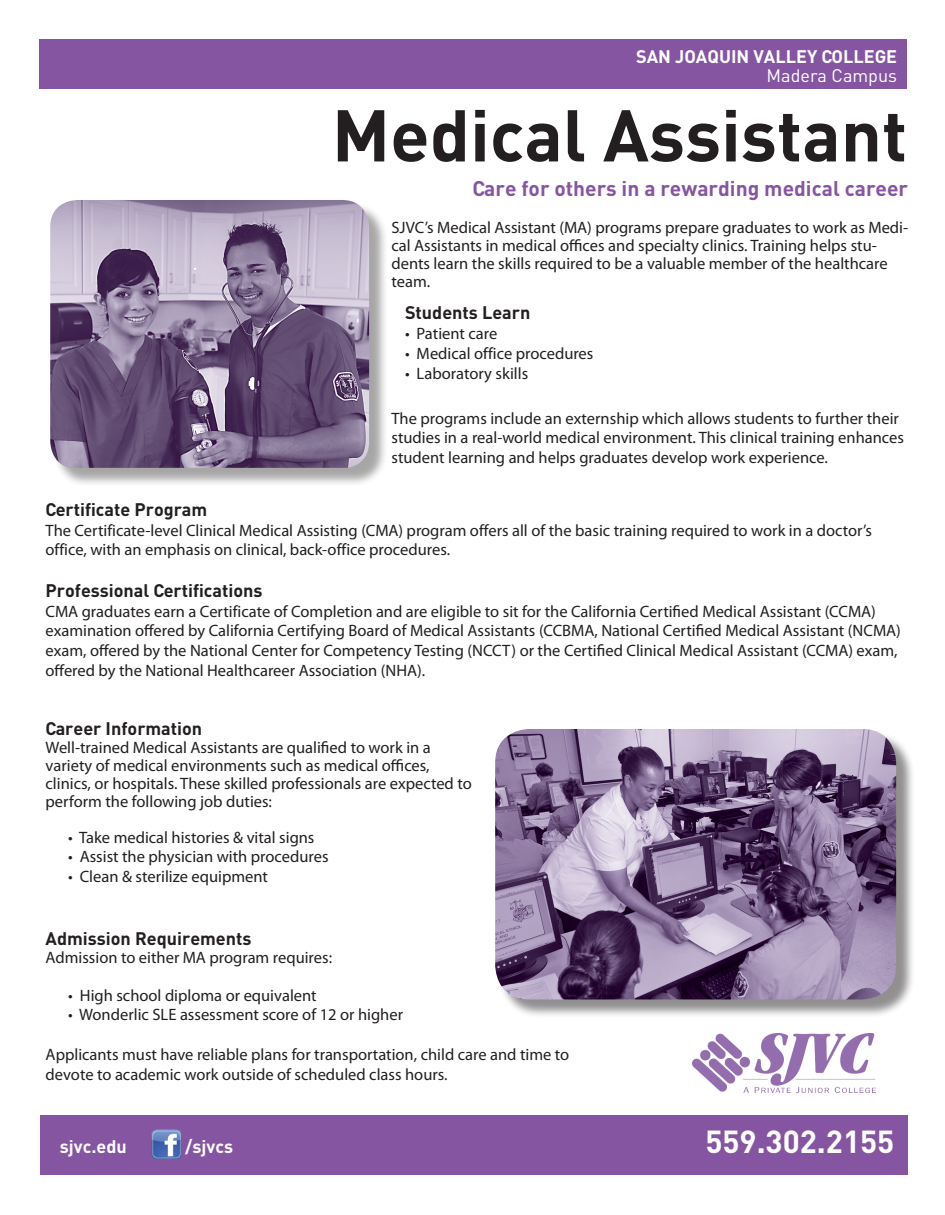
<style>
.page{position:relative;width:945px;height:1215px;background:#fff}
.page>*{position:absolute;margin:0;border:0;box-sizing:border-box;transform-origin:0 0}
.t1{font:700 72px "DIN";color:#231f20}
.t2{font:700 31.5px "DIN";color:#fff}
.t3{font:700 21px "DIN";color:#8555a2}
.t4{font:700 18px "DIN";color:#231f20}
.t5{font:700 18px "DIN";color:#fff}
.t6{font:18px "DIN";color:#fff}
.t7{font:16.5px/19.8px "Myriad Pro";color:#231f20}
</style>
<div class="page">
<div style="left:39px;top:39px;width:868px;height:50px;background:#8555a2"></div>
<div style="left:52px;top:202px;width:336px;height:285px;background:#231f20;opacity:.4"></div>
<img style="left:50px;top:200px;width:319px;height:268px">
<div style="left:497px;top:731px;width:418px;height:287px;background:#231f20;opacity:.5"></div>
<img style="left:495px;top:729px;width:401px;height:270px">
<img style="left:692px;top:1033px;width:184px;height:59px">
<div style="left:40px;top:1116px;width:868px;height:59px;background:#8555a2"></div>
<img style="left:152px;top:1129px;width:29px;height:31px">
<p class="t5" style="left:636px;top:44px;width:263px">SAN JOAQUIN VALLEY COLLEGE</p>
<p class="t6" style="left:767px;top:64px;width:132px">Madera Campus</p>
<h1 class="t1" style="left:332px;top:88px;width:577px">Medical Assistant</h1>
<p class="t3" style="left:472px;top:174px;width:437px">Care for others in a rewarding medical career</p>
<p class="t7" style="left:392px;top:219px;width:518px;line-height:18px">SJVC’s Medical Assistant (MA) programs prepare graduates to work as Medi&shy;cal Assistants in medical offices and specialty clinics. Training helps stu&shy;dents learn the skills required to be a valuable member of the healthcare team.</p>
<p class="t4" style="left:405px;top:301px;width:127px">Students Learn</p>
<p class="t7" style="left:405px;top:324px;width:94px">• Patient care</p>
<p class="t7" style="left:405px;top:344px;width:190px">• Medical office procedures</p>
<p class="t7" style="left:405px;top:364px;width:125px">• Laboratory skills</p>
<p class="t7" style="left:392px;top:409px;width:514px">The programs include an externship which allows students to further their studies in a real-world medical environment. This clinical training enhances student learning and helps graduates develop work experience.</p>
<p class="t4" style="left:46px;top:498px;width:163px">Certificate Program</p>
<p class="t7" style="left:46px;top:521px;width:828px">The Certificate-level Clinical Medical Assisting (CMA) program offers all of the basic training required to work in a doctor’s office, with an emphasis on clinical, back-office procedures.</p>
<p class="t4" style="left:46px;top:579px;width:218px">Professional Certifications</p>
<p class="t7" style="left:46px;top:602px;width:857px">CMA graduates earn a Certificate of Completion and are eligible to sit for the California Certified Medical Assistant (CCMA) examination offered by California Certifying Board of Medical Assistants (CCBMA, National Certified Medical Assistant (NCMA) exam, offered by the National Center for Competency Testing (NCCT) or the Certified Clinical Medical Assistant (CCMA) exam, offered by the National Healthcareer Association (NHA).</p>
<p class="t4" style="left:46px;top:716px;width:158px">Career Information</p>
<p class="t7" style="left:46px;top:738px;width:428px;line-height:18px">Well-trained Medical Assistants are qualified to work in a variety of medical environments such as medical offices, clinics, or hospitals. These skilled professionals are expected to perform the following job duties:</p>
<p class="t7" style="left:68px;top:827px;width:248px">• Take medical histories &amp; vital signs</p>
<p class="t7" style="left:68px;top:847px;width:262px">• Assist the physician with procedures</p>
<p class="t7" style="left:68px;top:867px;width:201px">• Clean &amp; sterilize equipment</p>
<p class="t4" style="left:46px;top:927px;width:207px">Admission Requirements</p>
<p class="t7" style="left:46px;top:948px;width:288px">Admission to either MA program requires:</p>
<p class="t7" style="left:68px;top:986px;width:250px">• High school diploma or equivalent</p>
<p class="t7" style="left:68px;top:1005px;width:337px">• Wonderlic SLE assessment score of 12 or higher</p>
<p class="t7" style="left:46px;top:1045px;width:525px">Applicants must have reliable plans for transportation, child care and time to devote to academic work outside of scheduled class hours.</p>
<p class="t5" style="left:60px;top:1135px;width:68px">sjvc.edu</p>
<p class="t5" style="left:185px;top:1135px;width:49px">/sjvcs</p>
<h2 class="t2" style="left:705px;top:1122px;width:191px">559.302.2155</h2>
</div>
